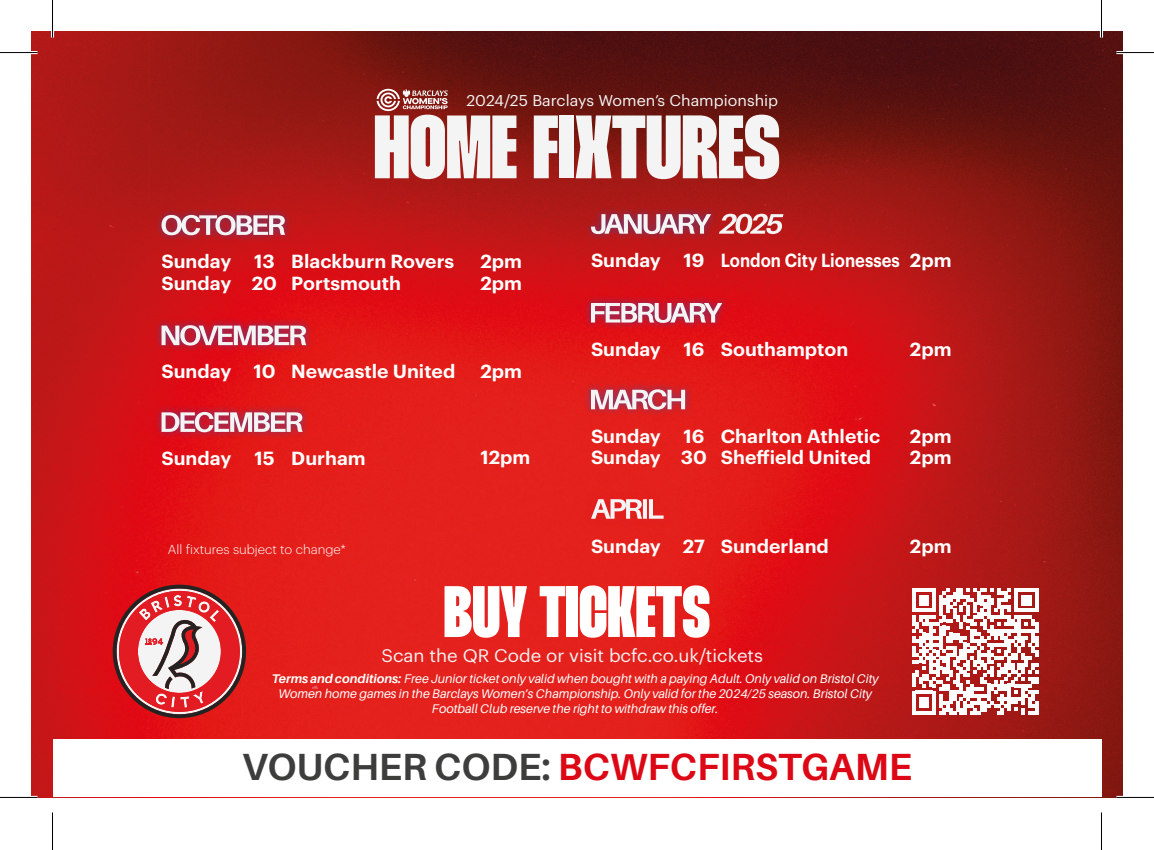
<style>
.page{position:relative;width:1154px;height:850px;background:#fff}
.page>*{position:absolute;margin:0;border:0;box-sizing:border-box;transform-origin:0 0}
.t1{font:89.5px "Thunder Extra Bold LC";color:#f4f4f4;scale:1.04 1}
.t2{font:72.75px "Thunder Extra Bold LC";color:#fff}
.t3{font:700 37.75px "Aileron";color:#dc0815}
.t4{font:600 18.5px/21.5px "Graphik";color:#fff;scale:1.04 1}
.t5{font:17.75px "Graphik";color:#f4f4f4;scale:1.04 1}
.t6{font:15.25px "Graphik";color:#f4f4f4;scale:1.04 1}
.t7{font:300 12.75px "Graphik";color:#fff;scale:1.04 1}
.t8{font:italic 12.5px/15px "Aileron";color:#fff;text-align:center}
.s1{font-weight:700}
.s2{color:#3d3d3c}
</style>
<div class="page">
<img style="left:31px;top:31px;width:1092px;height:766px">
<div style="left:154px;top:405px;width:155px;height:35px;background:#534696;opacity:.75"></div>
<svg style="left:161px;top:412px;width:142px;height:20px"></svg>
<div style="left:584px;top:491px;width:87px;height:35px;background:#e3201c"></div>
<svg style="left:591px;top:499px;width:73px;height:19px"></svg>
<div style="left:154px;top:207px;width:138px;height:36px;background:#534696;opacity:.75"></div>
<svg style="left:161px;top:215px;width:124px;height:20px"></svg>
<div style="left:584px;top:206px;width:134px;height:35px;background:#534696;opacity:.75"></div>
<svg style="left:591px;top:214px;width:120px;height:20px"></svg>
<svg style="left:719px;top:213px;width:64px;height:21px"></svg>
<div style="left:583px;top:295px;width:146px;height:35px;background:#534696;opacity:.75"></div>
<svg style="left:591px;top:303px;width:131px;height:20px"></svg>
<div style="left:583px;top:382px;width:110px;height:35px;background:#534696;opacity:.75"></div>
<svg style="left:591px;top:389px;width:94px;height:20px"></svg>
<div style="left:154px;top:318px;width:159px;height:35px;background:#534696;opacity:.75"></div>
<svg style="left:161px;top:325px;width:145px;height:20px"></svg>
<svg style="left:377px;top:89px;width:71px;height:22px;background:#b06e69"></svg>
<svg style="left:912px;top:588px;width:126px;height:126px"></svg>
<hr style="left:1035px;top:700px;width:3px;height:14px;background:#fff">
<svg style="left:113px;top:584px;width:133px;height:133px"></svg>
<div style="left:52px;top:739px;width:1049px;height:58px;background:#fff"></div>
<hr style="left:0;top:51px;width:38px;height:3px;background:#fff">
<hr style="left:1116px;top:51px;width:38px;height:3px;background:#fff">
<hr style="left:0;top:795px;width:38px;height:3px;background:#fff">
<hr style="left:1116px;top:795px;width:38px;height:3px;background:#fff">
<hr style="left:51px;top:0;width:3px;height:38px;background:#fff">
<hr style="left:1100px;top:0;width:3px;height:38px;background:#fff">
<hr style="left:0;top:52px;width:38px;height:1px;background:#000">
<hr style="left:1116px;top:52px;width:38px;height:1px;background:#000">
<hr style="left:0;top:796px;width:38px;height:1px;background:#000">
<hr style="left:1116px;top:796px;width:38px;height:1px;background:#000">
<hr style="left:52px;top:0;width:1px;height:38px;background:#000">
<hr style="left:52px;top:812px;width:1px;height:37px;background:#000">
<hr style="left:1101px;top:0;width:1px;height:38px;background:#000">
<hr style="left:1101px;top:812px;width:1px;height:37px;background:#000">
<p class="t6" style="left:466px;top:89px;width:301px">2024/25 Barclays Women’s Championship</p>
<h1 class="t1" style="left:374px;top:107px;width:392px">HOME FIXTURES</h1>
<h3 class="t4" style="left:161px;top:249px;width:283px">Sunday 13 Blackburn Rovers<br>Sunday 20 Portsmouth</h3>
<h3 class="t4" style="left:591px;top:248px;width:298px">Sunday 19 London City Lionesses</h3>
<h3 class="t4" style="left:480px;top:249px;width:42px">2pm<br>2pm</h3>
<h3 class="t4" style="left:910px;top:248px;width:42px">2pm</h3>
<h3 class="t4" style="left:591px;top:336px;width:249px">Sunday 16 Southampton</h3>
<h3 class="t4" style="left:161px;top:359px;width:284px">Sunday 10 Newcastle United</h3>
<h3 class="t4" style="left:480px;top:359px;width:42px">2pm</h3>
<h3 class="t4" style="left:161px;top:446px;width:198px">Sunday 15 Durham</h3>
<h3 class="t4" style="left:480px;top:445px;width:50px">12pm</h3>
<h3 class="t4" style="left:591px;top:423px;width:280px">Sunday 16 Charlton Athletic<br>Sunday 30 Sheffield United</h3>
<p class="t7" style="left:168px;top:540px;width:173px">All fixtures subject to change*</p>
<h3 class="t4" style="left:591px;top:533px;width:230px">Sunday 27 Sunderland</h3>
<h2 class="t2" style="left:444px;top:578px;width:268px">BUY TICKETS</h2>
<h3 class="t5" style="left:381px;top:641px;width:368px">Scan the QR Code or visit bcfc.co.uk/tickets</h3>
<p class="t8" style="left:272px;top:670px;width:608px"><span class="s1">Terms and conditions:</span> Free Junior ticket only valid when bought with a paying Adult. Only valid on Bristol City<br>Women home games in the Barclays Women’s Championship. Only valid for the 2024/25 season. Bristol City<br>Football Club reserve the right to withdraw this offer.</p>
<h3 class="t4" style="left:910px;top:336px;width:42px">2pm</h3>
<h3 class="t4" style="left:910px;top:423px;width:42px">2pm<br>2pm</h3>
<h3 class="t4" style="left:910px;top:533px;width:42px">2pm</h3>
<h3 class="t3" style="left:242px;top:745px;width:671px"><span class="s2">VOUCHER CODE:</span> BCWFCFIRSTGAME</h3>
</div>
